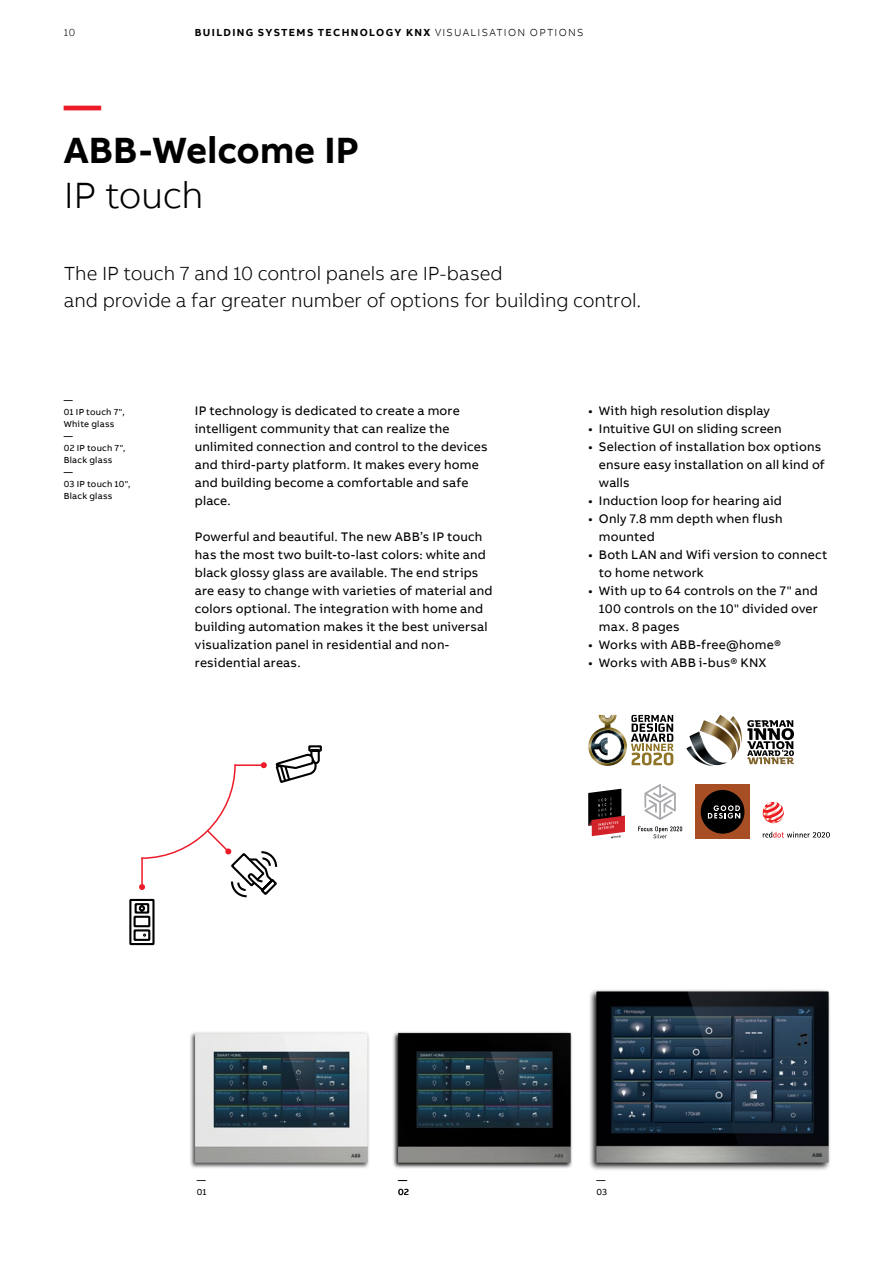
<style>
.page{position:relative;width:893px;height:1263px;background:#fff}
.page>*{position:absolute;margin:0;border:0;box-sizing:border-box;transform-origin:0 0}
.t1{font:700 37.5px "AB Bvoice";color:#000}
.t2{font:300 37.5px "AB Bvoice";letter-spacing:-.01em;color:#000}
.t3{font:700 37.5px "AB Bvoice";color:#ed1b28}
.t4{font:300 19.5px/27px "AB Bvoice";letter-spacing:-.005em;color:#000}
.t5{font:12.75px/18px "AB Bvoice";letter-spacing:.015em;color:#000}
.t6{font:700 10.5px "AB Bvoice";letter-spacing:.125em;color:#000}
.t7{font:300 10.5px "AB Bvoice";color:#000}
.t8{font:9px/12px "AB Bvoice";letter-spacing:.025em;color:#000}
.s1{font-weight:300}
</style>
<div class="page">
<img style="left:588px;top:715px;width:39px;height:51px">
<svg style="left:601px;top:715px;width:13px;height:6px"></svg>
<svg style="left:591px;top:730px;width:33px;height:33px"></svg>
<svg style="left:631px;top:715px;width:43px;height:50px"></svg>
<svg style="left:588px;top:789px;width:37px;height:49px;background:#724042"></svg>
<svg style="left:686px;top:715px;width:108px;height:51px"></svg>
<div style="left:189px;top:1031px;width:180px;height:137px;background:#000;opacity:.7"></div>
<img style="left:195px;top:1033px;width:173px;height:130px">
<svg style="left:129px;top:745px;width:193px;height:201px"></svg>
<div style="left:392px;top:1031px;width:180px;height:137px;background:#000;opacity:.9"></div>
<img style="left:398px;top:1033px;width:173px;height:130px">
<div style="left:588px;top:988px;width:243px;height:183px;background:#000;opacity:.9"></div>
<img style="left:596px;top:991px;width:233px;height:172px">
<svg style="left:763px;top:802px;width:21px;height:21px"></svg>
<svg style="left:763px;top:832px;width:67px;height:6px"></svg>
<svg style="left:644px;top:784px;width:32px;height:36px"></svg>
<svg style="left:638px;top:826px;width:44px;height:12px"></svg>
<div style="left:695px;top:784px;width:55px;height:55px;background:#a74e24"></div>
<div style="left:701px;top:790px;width:43px;height:44px;background:#000;border-radius:50%"></div>
<svg style="left:708px;top:805px;width:32px;height:14px"></svg>
<p class="t7" style="left:64px;top:26px;width:13px">10</p>
<p class="t6" style="left:195px;top:25px;width:390px">BUILDING SYSTEMS TECHNOLOGY KNX <span class="s1">VISUALISATION OPTIONS</span></p>
<h1 class="t3" style="left:64px;top:81px;width:39px">—</h1>
<h1 class="t1" style="left:64px;top:126px;width:297px">ABB-Welcome IP</h1>
<h1 class="t2" style="left:64px;top:173px;width:141px">IP touch</h1>
<h2 class="t4" style="left:64px;top:260px;width:579px">The IP touch 7 and 10 control panels are IP-based<br>and provide a far greater number of options for building control.</h2>
<p class="t8" style="left:64px;top:394px;width:68px">—<br>01 IP touch 7",<br>White glass<br>—<br>02 IP touch 7",<br>Black glass<br>—<br>03 IP touch 10",<br>Black glass</p>
<p class="t5" style="left:588px;top:402px;width:183px">• With high resolution display</p>
<p class="t5" style="left:195px;top:402px;width:294px">IP technology is dedicated to create a more intelligent community that can realize the unlimited connection and control to the devices and third-party platform. It makes every home and building become a comfortable and safe place.</p>
<p class="t5" style="left:195px;top:528px;width:299px">Powerful and beautiful. The new ABB’s IP touch has the most two built-to-last colors: white and black glossy glass are available. The end strips are easy to change with varieties of material and colors optional. The integration with home and building automation makes it the best universal visualization panel in residential and non&shy;residential areas.</p>
<p class="t5" style="left:588px;top:420px;width:195px">• Intuitive GUI on sliding screen</p>
<p class="t5" style="left:599px;top:438px;width:227px;text-indent:-11px">• Selection of installation box options ensure easy installation on all kind of walls</p>
<p class="t5" style="left:588px;top:492px;width:195px">• Induction loop for hearing aid</p>
<p class="t5" style="left:599px;top:510px;width:185px;text-indent:-11px">• Only 7.8 mm depth when flush mounted</p>
<p class="t5" style="left:599px;top:546px;width:230px;text-indent:-11px">• Both LAN and Wifi version to connect to home network</p>
<p class="t5" style="left:599px;top:582px;width:221px;text-align:justify;text-indent:-11px">• With up to 64 controls on the 7" and 100 controls on the 10" divided over max. 8 pages</p>
<p class="t5" style="left:588px;top:636px;width:194px">• Works with ABB-free@home®</p>
<p class="t5" style="left:588px;top:654px;width:180px">• Works with ABB i-bus® KNX</p>
<p class="t8" style="left:197px;top:1174px;width:11px">—<br>01</p>
<p class="t8" style="left:398px;top:1174px;width:12px">—<br>02</p>
<p class="t8" style="left:596px;top:1174px;width:12px">—<br>03</p>
</div>
